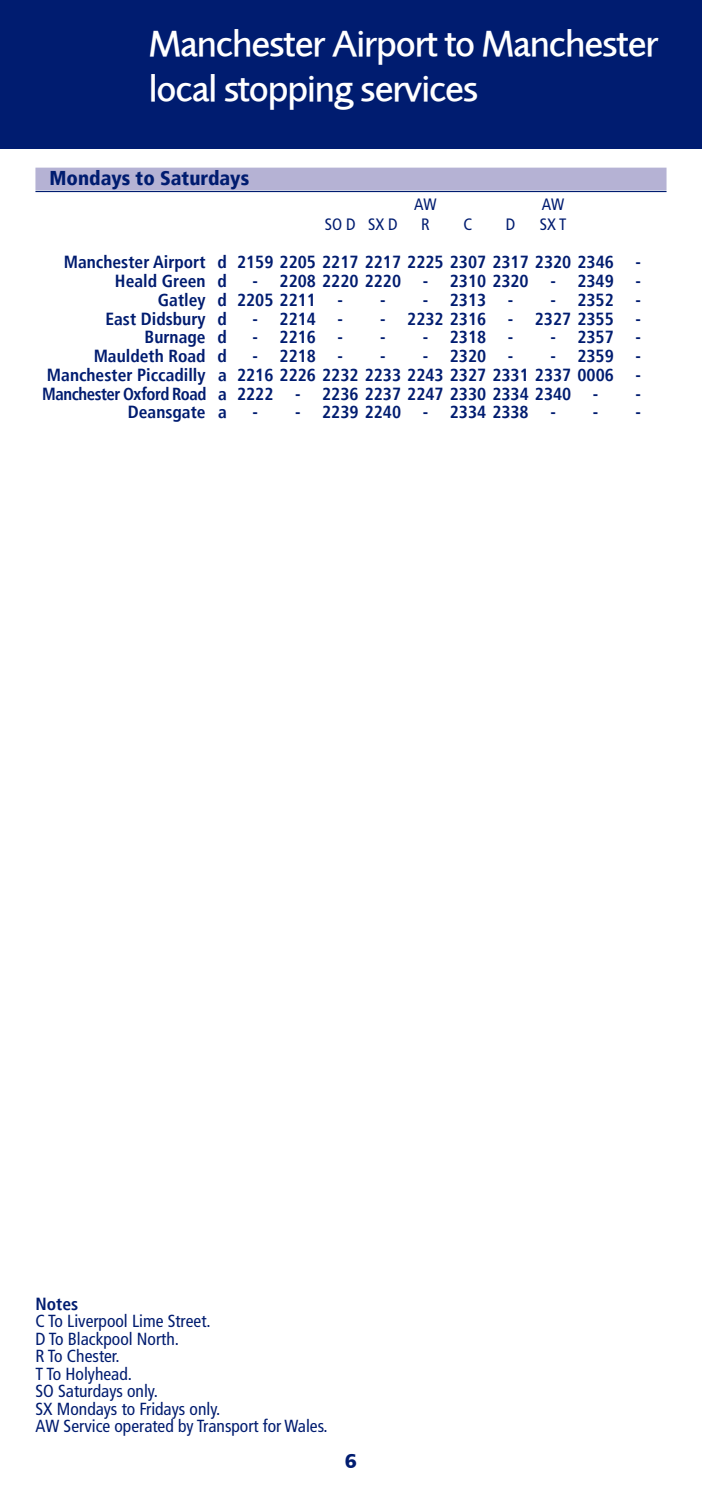
<style>
.page{position:relative;width:702px;height:1489px;background:#fff}
.page>*{position:absolute;margin:0;border:0;box-sizing:border-box;transform-origin:0 0}
.Table_Head{font:500 37.5px/45px "Foundry Sans";letter-spacing:-.03em;color:#fff}
.Day_Head_Mon_-_Sat{font:900 condensed 20px "Frutiger LT";color:#001c70}
.t1{font:900 20px "Frutiger CE";color:#001c70}
.Table_Text_deep_Out{font:700 condensed 17.5px "Frutiger LT";color:#001c70}
.Notes{font:condensed 17.5px "Frutiger LT";color:#001c70}
.Table_Text_deep_Out-2{font:700 condensed 17.5px "Frutiger LT";color:#001c70;scale:.96 1}
.Notes_Head{font:700 condensed 17.5px "Frutiger LT";color:#001c70}
.Codes_-_Medium{font:condensed 16.5px "Frutiger LT";color:#001c70}
</style>
<div class="page">
<div style="left:0;top:0;width:702px;height:149px;background:#001c70"></div>
<div style="left:35px;top:168px;width:631px;height:22px;background:#b5b2d4"></div>
<hr style="left:35px;top:191px;width:631px;height:1px;background:#001c70">
<p class="Table_Head" style="left:149px;top:20px;width:511px">Manchester Airport to Manchester local stopping services</p>
<p class="Day_Head_Mon_-_Sat" style="left:50px;top:166px;width:201px">Mondays to Saturdays</p>
<p class="Codes_-_Medium" style="left:414px;top:195px;width:24px">AW</p>
<p class="Codes_-_Medium" style="left:541px;top:195px;width:24px">AW</p>
<p class="Codes_-_Medium" style="left:325px;top:214px;width:74px">SO D SX D</p>
<p class="Codes_-_Medium" style="left:421px;top:214px;width:10px">R</p>
<p class="Codes_-_Medium" style="left:463px;top:214px;width:10px">C</p>
<p class="Codes_-_Medium" style="left:505px;top:214px;width:11px">D</p>
<p class="Codes_-_Medium" style="left:539px;top:214px;width:28px">SX T</p>
<p class="Table_Text_deep_Out" style="left:64px;top:252px;width:578px">Manchester Airport d 2159 2205 2217 2217 2225 2307 2317 2320 2346 -</p>
<p class="Table_Text_deep_Out" style="left:115px;top:270px;width:113px">Heald Green d</p>
<p class="Table_Text_deep_Out" style="left:252px;top:270px;width:390px">- 2208 2220 2220 - 2310 2320 - 2349 -</p>
<p class="Table_Text_deep_Out" style="left:158px;top:289px;width:187px">Gatley d 2205 2211 -</p>
<p class="Table_Text_deep_Out" style="left:380px;top:289px;width:135px">- - 2313 -</p>
<p class="Table_Text_deep_Out" style="left:550px;top:289px;width:92px">- 2352 -</p>
<p class="Table_Text_deep_Out" style="left:105px;top:308px;width:123px">East Didsbury d</p>
<p class="Table_Text_deep_Out" style="left:252px;top:308px;width:92px">- 2214 -</p>
<p class="Table_Text_deep_Out" style="left:380px;top:308px;width:262px">- 2232 2316 - 2327 2355 -</p>
<p class="Table_Text_deep_Out" style="left:145px;top:327px;width:84px">Burnage d</p>
<p class="Table_Text_deep_Out" style="left:252px;top:327px;width:92px">- 2216 -</p>
<p class="Table_Text_deep_Out" style="left:380px;top:327px;width:135px">- - 2318 -</p>
<p class="Table_Text_deep_Out" style="left:550px;top:327px;width:92px">- 2357 -</p>
<p class="Table_Text_deep_Out" style="left:94px;top:345px;width:135px">Mauldeth Road d</p>
<p class="Table_Text_deep_Out" style="left:252px;top:345px;width:92px">- 2218 -</p>
<p class="Table_Text_deep_Out" style="left:380px;top:345px;width:135px">- - 2320 -</p>
<p class="Table_Text_deep_Out" style="left:550px;top:345px;width:92px">- 2359 -</p>
<p class="Table_Text_deep_Out" style="left:47px;top:364px;width:595px">Manchester Piccadilly a 2216 2226 2232 2233 2243 2327 2331 2337 0006 -</p>
<p class="Table_Text_deep_Out-2" style="left:42px;top:383px;width:581px">Manchester Oxford Road a 2222 - 2236 2237 2247 2330 2334 2340 -</p>
<p class="Table_Text_deep_Out" style="left:635px;top:383px;width:7px">-</p>
<p class="Table_Text_deep_Out" style="left:128px;top:402px;width:101px">Deansgate a</p>
<p class="Table_Text_deep_Out" style="left:252px;top:402px;width:305px">- - 2239 2240 - 2334 2338 -</p>
<p class="Table_Text_deep_Out" style="left:593px;top:402px;width:50px">- -</p>
<p class="Notes_Head" style="left:35px;top:1293px;width:44px">Notes</p>
<p class="Notes" style="left:35px;top:1310px;width:177px">C To Liverpool Lime Street.</p>
<p class="Notes" style="left:35px;top:1328px;width:145px">D To Blackpool North.</p>
<p class="Notes" style="left:35px;top:1345px;width:86px">R To Chester.</p>
<p class="Notes" style="left:35px;top:1363px;width:98px">T To Holyhead.</p>
<p class="Notes" style="left:35px;top:1380px;width:124px">SO Saturdays only.</p>
<p class="Notes" style="left:35px;top:1398px;width:186px">SX Mondays to Fridays only.</p>
<p class="Notes" style="left:35px;top:1415px;width:294px">AW Service operated by Transport for Wales.</p>
<p class="t1" style="left:345px;top:1448px;width:14px">6</p>
</div>
